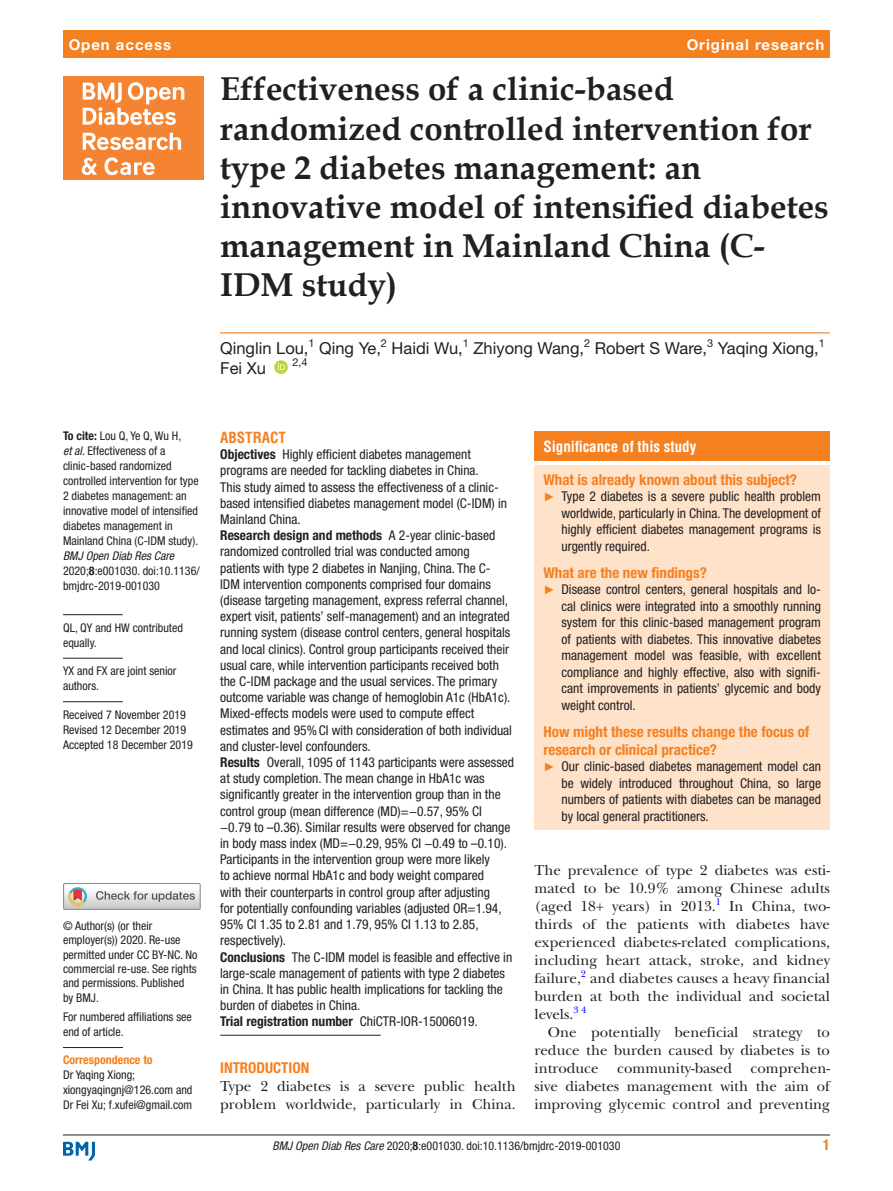
<style>
.page{position:relative;width:893px;height:1191px;background:#fff}
.page>*{position:absolute;margin:0;border:0;box-sizing:border-box;transform-origin:0 0}
.t1{font:700 33px/39px "Book Antiqua";color:#231f20}
.t2{font:16.5px "Helvetica Neue LT Std";color:#231f20}
.t3{font:15px/18px "New Baskerville";color:#231f20;text-align:justify}
.t4{font:700 condensed 15px/18px "Helvetica Neue LT Std";color:#f58020}
.t5{font:700 15px "Helvetica Neue LT Std";letter-spacing:.065em;color:#fff}
.t6{font:700 condensed 15px "Helvetica";color:#fff}
.t7{font:700 condensed 15px "Helvetica";color:#f58020}
.t8{font:condensed 13.5px/16.2px "Helvetica Neue LT Std";color:#231f20;text-align:justify}
.t9{font:condensed 12px/15px "Helvetica Neue LT Std";color:#231f20}
.t10{font:700 condensed 12px "Helvetica Neue LT Std";color:#f58020}
.t11{font:10.95px "Helvetica Neue LT Std";color:#231f20}
.t12{font:9.9px "New Baskerville";color:#00f}
.s1{font-weight:700}
.s2{font-style:italic}
.s3{font-family:"Arial";font-stretch:normal;font-size:12px;color:#f58020}
</style>
<div class="page">
<hr style="left:63px;top:1134px;width:767px;height:1px;background:#231f20">
<svg style="left:63px;top:1141px;width:32px;height:19px"></svg>
<div style="left:63px;top:31px;width:767px;height:27px;background:#f58020"></div>
<hr style="left:220px;top:332px;width:610px;height:1px;background:#f58020">
<svg style="left:274px;top:360px;width:14px;height:14px"></svg>
<hr style="left:63px;top:1047px;width:60px;height:1px;background:#231f20">
<hr style="left:63px;top:614px;width:60px;height:1px;background:#231f20">
<hr style="left:63px;top:658px;width:60px;height:1px;background:#231f20">
<hr style="left:63px;top:701px;width:60px;height:1px;background:#231f20">
<div style="left:63px;top:883px;width:138px;height:27px;border:1px solid #969090"></div>
<svg style="left:64px;top:883px;width:136px;height:26px"></svg>
<div style="left:63px;top:76px;width:140px;height:104px;background:#f58432"></div>
<svg style="left:83px;top:82px;width:101px;height:43px"></svg>
<svg style="left:83px;top:133px;width:98px;height:17px"></svg>
<svg style="left:82px;top:158px;width:15px;height:17px"></svg>
<svg style="left:105px;top:157px;width:50px;height:18px"></svg>
<hr style="left:220px;top:1034px;width:161px;height:1px;background:#231f20">
<div style="left:534px;top:431px;width:296px;height:30px;background:#f58020"></div>
<div style="left:534px;top:465px;width:296px;height:365px;background:#fee2c9"></div>
<p class="t5" style="left:69px;top:35px;width:104px">Open access</p>
<p class="t5" style="left:687px;top:35px;width:139px">Original research</p>
<h1 class="t1" style="left:220px;top:70px;width:610px">Effectiveness of a clinic-based randomized controlled intervention for type 2 diabetes management: an innovative model of intensified diabetes management in Mainland China (C-<br>IDM study)</h1>
<p class="t2" style="left:220px;top:338px;width:90px">Qinglin Lou,</p>
<p class="t11" style="left:309px;top:336px;width:8px">1</p>
<p class="t2" style="left:319px;top:338px;width:63px">Qing Ye,</p>
<p class="t11" style="left:381px;top:336px;width:8px">2</p>
<p class="t2" style="left:392px;top:338px;width:73px">Haidi Wu,</p>
<p class="t11" style="left:463px;top:336px;width:8px">1</p>
<p class="t2" style="left:474px;top:338px;width:112px">Zhiyong Wang,</p>
<p class="t11" style="left:584px;top:336px;width:8px">2</p>
<p class="t2" style="left:595px;top:338px;width:114px">Robert S Ware,</p>
<p class="t11" style="left:707px;top:336px;width:8px">3</p>
<p class="t2" style="left:718px;top:338px;width:103px">Yaqing Xiong,</p>
<p class="t11" style="left:819px;top:336px;width:8px">1</p>
<p class="t2" style="left:220px;top:358px;width:47px">Fei Xu</p>
<p class="t11" style="left:292px;top:356px;width:17px">2,4</p>
<p class="t9" style="left:63px;top:428px;width:137px"><span class="s1">To cite:</span> Lou Q, Ye Q, Wu H,<br><span class="s2">et al</span>. Effectiveness of a clinic-based randomized controlled intervention for type<br>2 diabetes management: an innovative model of intensified diabetes management in<br>Mainland China (C-IDM study).</p>
<p class="t9" style="left:63px;top:548px;width:138px"><span class="s2">BMJ Open Diab Res Care<br></span>2020;<span class="s1">8</span>:e001030. doi:10.1136/ bmjdrc-2019-001030</p>
<p class="t9" style="left:63px;top:620px;width:121px">QL, QY and HW contributed equally.</p>
<p class="t9" style="left:63px;top:663px;width:115px">YX and FX are joint senior authors.</p>
<p class="t9" style="left:63px;top:707px;width:131px">Received 7 November 2019<br>Revised 12 December 2019<br>Accepted 18 December 2019</p>
<p class="t9" style="left:63px;top:918px;width:136px;line-height:14.4px">© Author(s) (or their employer(s)) 2020. Re-use permitted under CC BY-NC. No commercial re-use. See rights and permissions. Published by BMJ.</p>
<p class="t9" style="left:63px;top:1009px;width:130px">For numbered affiliations see end of article.</p>
<p class="t10" style="left:63px;top:1052px;width:91px">Correspondence to</p>
<p class="t9" style="left:63px;top:1067px;width:131px">Dr Yaqing Xiong; xiongyaqingnj@126.com and<br>Dr Fei Xu; f.xufei@gmail.com</p>
<p class="t7" style="left:220px;top:428px;width:67px">Abstract</p>
<p class="t8" style="left:220px;top:446px;width:295px;text-align:left"><span class="s1">Objectives</span> Highly efficient diabetes management programs are needed for tackling diabetes in China.<br>This study aimed to assess the effectiveness of a clinic&shy;based intensified diabetes management model (C-IDM) in Mainland China.<br><span class="s1">Research design and methods</span> A 2-year clinic-based randomized controlled trial was conducted among<br>patients with type 2 diabetes in Nanjing, China. The C-<br>IDM intervention components comprised four domains (disease targeting management, express referral channel, expert visit, patients’ self-management) and an integrated running system (disease control centers, general hospitals and local clinics). Control group participants received their usual care, while intervention participants received both the C-IDM package and the usual services. The primary outcome variable was change of hemoglobin A1c (HbA1c).<br>Mixed-effects models were used to compute effect estimates and 95%CI with consideration of both individual and cluster-level confounders.<br><span class="s1">Results</span> Overall, 1095 of 1143 participants were assessed at study completion. The mean change in HbA1c was significantly greater in the intervention group than in the control group (mean difference (MD)=−0.57, 95% CI −0.79 to –0.36). Similar results were observed for change in body mass index (MD=−0.29, 95% CI −0.49 to –0.10).<br>Participants in the intervention group were more likely<br>to achieve normal HbA1c and body weight compared<br>with their counterparts in control group after adjusting<br>for potentially confounding variables (adjusted OR=1.94, 95% CI 1.35 to 2.81 and 1.79, 95% CI 1.13 to 2.85, respectively).<br><span class="s1">Conclusions</span> The C-IDM model is feasible and effective in large-scale management of patients with type 2 diabetes in China. It has public health implications for tackling the burden of diabetes in China.<br><span class="s1">Trial registration number</span> ChiCTR-IOR-15006019.</p>
<p class="t4" style="left:220px;top:1058px;width:61px">Introductio</p>
<p class="t4" style="left:301px;top:1058px;width:10px">n</p>
<p class="t3" style="left:220px;top:1077px;width:297px">Type 2 diabetes is a severe public health problem worldwide, particularly in China.</p>
<p class="t6" style="left:543px;top:437px;width:154px">Significance of this study</p>
<p class="t4" style="left:543px;top:470px;width:255px">What is already known about this subject?</p>
<p class="t8" style="left:561px;top:488px;width:261px;text-indent:-18px"><span class="s3">►</span> Type 2 diabetes is a severe public health problem worldwide, particularly in China. The development of highly efficient diabetes management programs is urgently required.</p>
<p class="t4" style="left:543px;top:563px;width:165px">What are the new findings?</p>
<p class="t8" style="left:561px;top:581px;width:261px;text-indent:-18px"><span class="s3">►</span> Disease control centers, general hospitals and lo&shy;cal clinics were integrated into a smoothly running system for this clinic-based management program of patients with diabetes. This innovative diabetes management model was feasible, with excellent compliance and highly effective, also with signifi&shy;cant improvements in patients’ glycemic and body weight control.</p>
<p class="t4" style="left:543px;top:722px;width:267px">How might these results change the focus of research or clinical practice?</p>
<p class="t8" style="left:561px;top:758px;width:261px;text-indent:-18px"><span class="s3">►</span> Our clinic-based diabetes management model can be widely introduced throughout China, so large numbers of patients with diabetes can be managed by local general practitioners.</p>
<p class="t3" style="left:534px;top:861px;width:297px">The prevalence of type 2 diabetes was esti&shy;mated to be 10.9% among Chinese adults (aged 18+ years) in 2013.</p>
<p class="t12" style="left:716px;top:895px;width:7px">1</p>
<p class="t3" style="left:534px;top:897px;width:297px;text-indent:195px">In China, two&shy;thirds of the patients with diabetes have experienced diabetes-related complications, including heart attack, stroke, and kidney failure,</p>
<p class="t12" style="left:581px;top:967px;width:7px">2</p>
<p class="t3" style="left:534px;top:969px;width:297px;text-indent:56px">and diabetes causes a heavy financial burden at both the individual and societal levels.</p>
<p class="t12" style="left:573px;top:1003px;width:14px">3 4</p>
<p class="t3" style="left:534px;top:1023px;width:297px;text-indent:14px">One potentially beneficial strategy to reduce the burden caused by diabetes is to introduce community-based comprehen&shy;sive diabetes management with the aim of improving glycemic control and preventing</p>
<p class="t9" style="left:273px;top:1137px;width:349px"><span class="s2">BMJ Open Diab Res Care</span> 2020;<span class="s1">8</span>:e001030. doi:10.1136/bmjdrc-2019-001030</p>
<p class="t4" style="left:823px;top:1135px;width:9px">1</p>
</div>
